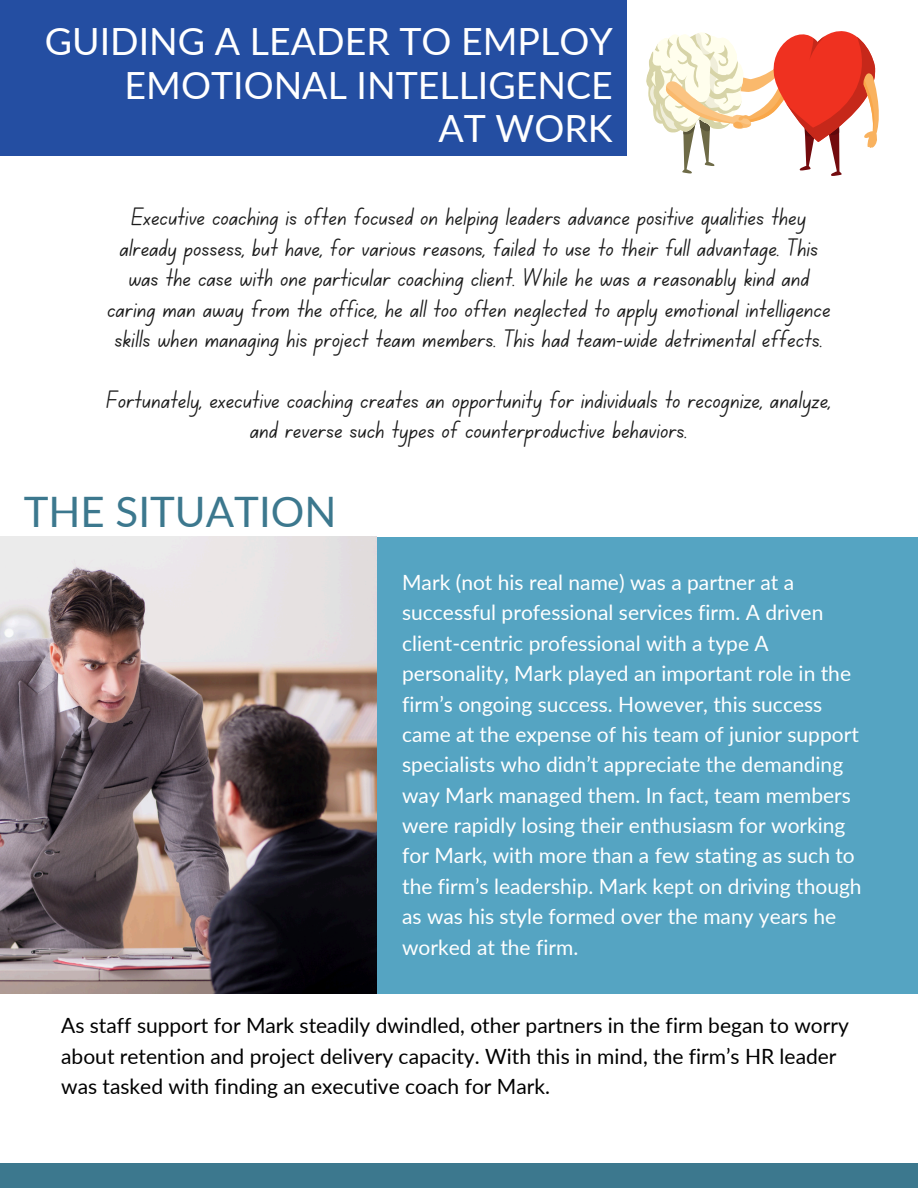
<style>
.page{position:relative;width:918px;height:1188px;background:#fff}
.page>*{position:absolute;margin:0;border:0;box-sizing:border-box;transform-origin:0 0}
.t1{font:42px "Lato";color:#3c788e}
.t2{font:37.5px/43.8px "Lato";color:#fff;text-align:right}
.t3{font:25.5px/30.3px "Canva School Font";color:#1b1b1b;text-align:center}
.t4{font:21px/30.3px "Lato";color:#fff}
.t5{font:21px/30.3px "Lato";color:#000}
</style>
<div class="page">
<div style="left:0;top:0;width:658px;height:156px;background:#244ea2"></div>
<div style="left:0;top:537px;width:918px;height:456px;background:#55a4c2"></div>
<img style="left:0;top:537px;width:377px;height:456px">
<div style="left:0;top:1163px;width:918px;height:25px;background:#3c788e"></div>
<div style="left:628px;top:0;width:290px;height:156px;background:#fff"></div>
<svg style="left:646px;top:31px;width:233px;height:145px"></svg>
<h3 class="t2" style="left:45px;top:18px;width:570px">GUIDING A LEADER TO EMPLOY<br>EMOTIONAL INTELLIGENCE<br>AT WORK</h3>
<h3 class="t3" style="left:107px;top:205px;width:725px">Executive coaching is often focused on helping leaders advance positive qualities they already possess, but have, for various reasons, failed to use to their full advantage. This was the case with one particular coaching client. While he was a reasonably kind and caring man away from the office, he all too often neglected to apply emotional intelligence skills when managing his project team members. This had team-wide detrimental effects.</h3>
<h1 class="t3" style="left:107px;top:387px;width:726px">Fortunately, executive coaching creates an opportunity for individuals to recognize, analyze, and reverse such types of counterproductive behaviors.</h1>
<p class="t1" style="left:24px;top:486px;width:314px">THE SITUATION</p>
<p class="t4" style="left:402px;top:567px;width:461px">Mark (not his real name) was a partner at a successful professional services firm. A driven client-centric professional with a type A personality, Mark played an important role in the firm’s ongoing success. However, this success came at the expense of his team of junior support specialists who didn’t appreciate the demanding way Mark managed them. In fact, team members were rapidly losing their enthusiasm for working for Mark, with more than a few stating as such to the firm’s leadership. Mark kept on driving though as was his style formed over the many years he worked at the firm.</p>
<p class="t5" style="left:61px;top:1010px;width:789px">As staff support for Mark steadily dwindled, other partners in the firm began to worry about retention and project delivery capacity. With this in mind, the firm’s HR leader</p>
<p class="t5" style="left:61px;top:1071px;width:490px">was tasked with finding an executive coach for Mark.</p>
</div>
